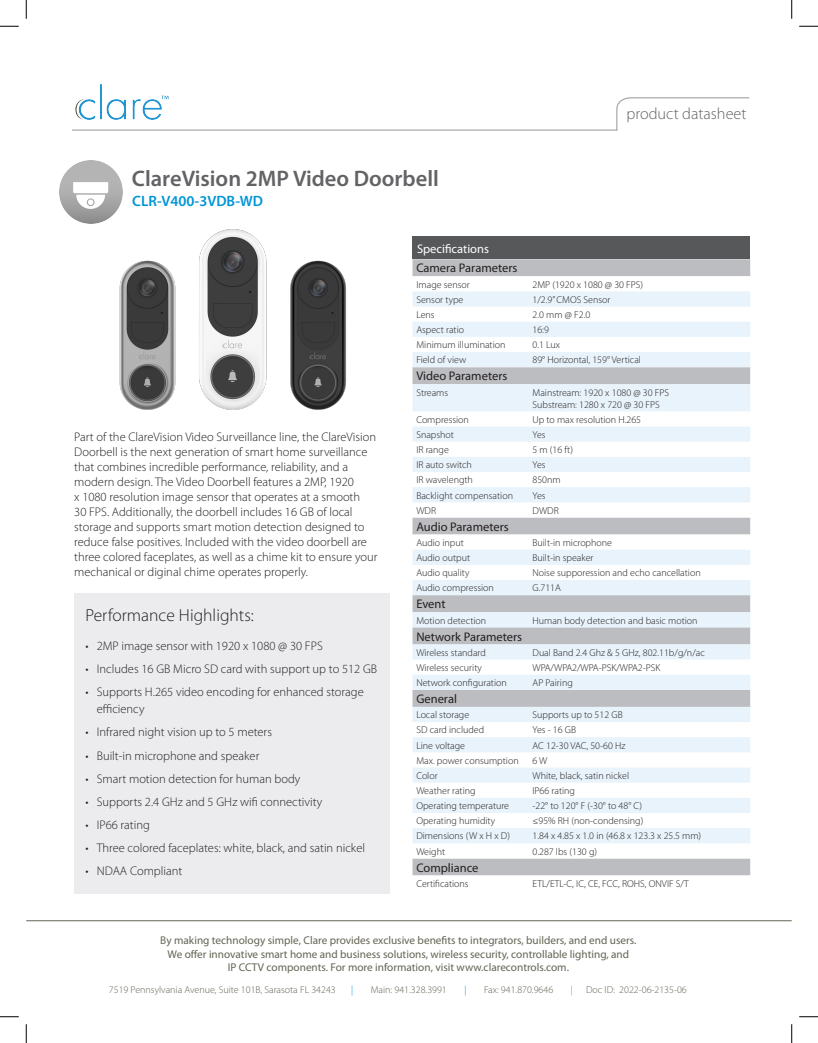
<style>
.page{position:relative;width:818px;height:1043px;background:#fff}
.page>*{position:absolute;margin:0;border:0;box-sizing:border-box;transform-origin:0 0}
.t1{font:600 22.5px "Myriad Pro";color:#636366}
.t2{font:300 17.5px "Myriad Pro";color:#231f20}
.t3{font:300 16.25px "Myriad Pro";color:#636366}
.t4{font:600 15px "Myriad Pro";color:#0095d9}
.t5{font:300 12.5px/15px "Myriad Pro";color:#231f20}
.t6{font:12.5px "Myriad Pro";color:#231f20}
.Table_Body__black{font:12.5px "Myriad Pro";color:#fff}
.t7{font:11.25px "Myriad Pro";color:#636354}
.Table_Body__black-2{font:300 10px "Myriad Pro";color:#231f20}
.t8{font:300 10px "Myriad Pro";color:#636354}
.t9{font:300 10px "Myriad Pro";color:#0095d9}
</style>
<div class="page">
<hr style="left:26px;top:920px;width:765px;height:1px;background:#636354">
<img style="left:60px;top:160px;width:63px;height:63px">
<hr style="left:72px;top:130px;width:545px;height:1px;background:#939598">
<svg style="left:616px;top:97px;width:133px;height:34px"></svg>
<img style="left:75px;top:84px;width:94px;height:36px">
<div style="left:412px;top:237px;width:338px;height:22px;background:#57585a"></div>
<div style="left:412px;top:259px;width:338px;height:17px;background:#bcbdc0"></div>
<svg style="left:412px;top:858px;width:338px;height:18px;background:#c1c2c5"></svg>
<svg style="left:412px;top:291px;width:338px;height:552px;fill:#e8f3fb"></svg>
<div style="left:74px;top:593px;width:316px;height:301px;background:#ececee"></div>
<img style="left:104px;top:212px;width:243px;height:198px">
<svg style="left:0;top:25px;width:19px;height:2px"></svg>
<svg style="left:799px;top:25px;width:19px;height:2px"></svg>
<svg style="left:0;top:1016px;width:19px;height:1px"></svg>
<svg style="left:799px;top:1016px;width:19px;height:1px"></svg>
<svg style="left:25px;top:0;width:2px;height:19px"></svg>
<svg style="left:25px;top:1024px;width:2px;height:18px"></svg>
<svg style="left:791px;top:0;width:1px;height:19px"></svg>
<svg style="left:791px;top:1024px;width:1px;height:18px"></svg>
<p class="t1" style="left:132px;top:164px;width:308px">ClareVision 2MP Video Doorbell</p>
<p class="t4" style="left:132px;top:191px;width:132px">CLR-V400-3VDB-WD</p>
<p class="t3" style="left:626px;top:104px;width:121px">product datasheet</p>
<p class="t5" style="left:74px;top:429px;width:305px">Part of the ClareVision Video Surveillance line, the ClareVision Doorbell is the next generation of smart home surveillance that combines incredible performance, reliability, and a modern design. The Video Doorbell features a 2MP, 1920<br>x 1080 resolution image sensor that operates at a smooth<br>30 FPS. Additionally, the doorbell includes 16 GB of local storage and supports smart motion detection designed to reduce false positives. Included with the video doorbell are three colored faceplates, as well as a chime kit to ensure your mechanical or diginal chime operates properly.</p>
<p class="t2" style="left:85px;top:604px;width:170px">Performance Highlights:</p>
<p class="t5" style="left:85px;top:637px;width:239px">• 2MP image sensor with 1920 x 1080 @ 30 FPS</p>
<p class="t5" style="left:85px;top:661px;width:293px">• Includes 16 GB Micro SD card with support up to 512 GB</p>
<p class="t5" style="left:97px;top:682px;width:268px;line-height:17.5px;text-indent:-11px">• Supports H.265 video encoding for enhanced storage efficiency</p>
<p class="t5" style="left:85px;top:724px;width:188px">• Infrared night vision up to 5 meters</p>
<p class="t5" style="left:85px;top:747px;width:175px">• Built-in microphone and speaker</p>
<p class="t5" style="left:85px;top:771px;width:216px">• Smart motion detection for human body</p>
<p class="t5" style="left:85px;top:794px;width:238px">• Supports 2.4 GHz and 5 GHz wifi connectivity</p>
<p class="t5" style="left:85px;top:817px;width:66px">• IP66 rating</p>
<p class="t5" style="left:85px;top:840px;width:281px">• Three colored faceplates: white, black, and satin nickel</p>
<p class="t5" style="left:85px;top:863px;width:98px">• NDAA Compliant</p>
<p class="Table_Body__black" style="left:417px;top:241px;width:73px">Specifications</p>
<p class="t6" style="left:416px;top:260px;width:103px">Camera Parameters</p>
<p class="Table_Body__black-2" style="left:416px;top:278px;width:55px">Image sensor</p>
<p class="Table_Body__black-2" style="left:532px;top:278px;width:112px">2MP (1920 x 1080 @ 30 FPS)</p>
<p class="Table_Body__black-2" style="left:416px;top:293px;width:49px">Sensor type</p>
<p class="Table_Body__black-2" style="left:532px;top:293px;width:79px">1/2.9” CMOS Sensor</p>
<p class="Table_Body__black-2" style="left:416px;top:308px;width:20px">Lens</p>
<p class="Table_Body__black-2" style="left:532px;top:308px;width:59px">2.0 mm @ F2.0</p>
<p class="Table_Body__black-2" style="left:416px;top:324px;width:49px">Aspect ratio</p>
<p class="Table_Body__black-2" style="left:532px;top:324px;width:18px">16:9</p>
<p class="Table_Body__black-2" style="left:416px;top:339px;width:91px">Minimum illumination</p>
<p class="Table_Body__black-2" style="left:532px;top:339px;width:29px">0.1 Lux</p>
<p class="Table_Body__black-2" style="left:416px;top:354px;width:51px">Field of view</p>
<p class="Table_Body__black-2" style="left:532px;top:354px;width:110px">89° Horizontal, 159° Vertical</p>
<p class="t6" style="left:416px;top:368px;width:92px">Video Parameters</p>
<p class="Table_Body__black-2" style="left:416px;top:386px;width:33px">Streams</p>
<p class="Table_Body__black-2" style="left:532px;top:386px;width:138px">Mainstream: 1920 x 1080 @ 30 FPS</p>
<p class="Table_Body__black-2" style="left:532px;top:398px;width:129px">Substream: 1280 x 720 @ 30 FPS</p>
<p class="Table_Body__black-2" style="left:416px;top:413px;width:54px">Compression</p>
<p class="Table_Body__black-2" style="left:532px;top:413px;width:110px">Up to max resolution H.265</p>
<p class="Table_Body__black-2" style="left:416px;top:428px;width:39px">Snapshot</p>
<p class="Table_Body__black-2" style="left:532px;top:428px;width:15px">Yes</p>
<p class="Table_Body__black-2" style="left:416px;top:443px;width:34px">IR range</p>
<p class="Table_Body__black-2" style="left:532px;top:443px;width:42px">5 m (16 ft)</p>
<p class="Table_Body__black-2" style="left:416px;top:459px;width:57px">IR auto switch</p>
<p class="Table_Body__black-2" style="left:532px;top:459px;width:15px">Yes</p>
<p class="Table_Body__black-2" style="left:416px;top:474px;width:58px">IR wavelength</p>
<p class="Table_Body__black-2" style="left:532px;top:474px;width:30px">850nm</p>
<p class="Table_Body__black-2" style="left:416px;top:489px;width:98px">Backlight compensation</p>
<p class="Table_Body__black-2" style="left:532px;top:489px;width:15px">Yes</p>
<p class="Table_Body__black-2" style="left:416px;top:504px;width:21px">WDR</p>
<p class="Table_Body__black-2" style="left:532px;top:504px;width:28px">DWDR</p>
<p class="t6" style="left:416px;top:519px;width:94px">Audio Parameters</p>
<p class="Table_Body__black-2" style="left:416px;top:536px;width:49px">Audio input</p>
<p class="Table_Body__black-2" style="left:532px;top:536px;width:81px">Built-in microphone</p>
<p class="Table_Body__black-2" style="left:416px;top:551px;width:55px">Audio output</p>
<p class="Table_Body__black-2" style="left:532px;top:551px;width:62px">Built-in speaker</p>
<p class="Table_Body__black-2" style="left:416px;top:567px;width:55px">Audio quality</p>
<p class="Table_Body__black-2" style="left:532px;top:567px;width:170px">Noise supporession and echo cancellation</p>
<p class="Table_Body__black-2" style="left:416px;top:582px;width:79px">Audio compression</p>
<p class="Table_Body__black-2" style="left:532px;top:582px;width:30px">G.711A</p>
<p class="t6" style="left:416px;top:596px;width:31px">Event</p>
<p class="Table_Body__black-2" style="left:416px;top:614px;width:71px">Motion detection</p>
<p class="Table_Body__black-2" style="left:532px;top:614px;width:166px">Human body detection and basic motion</p>
<p class="t6" style="left:416px;top:628px;width:107px">Network Parameters</p>
<p class="Table_Body__black-2" style="left:416px;top:646px;width:71px">Wireless standard</p>
<p class="Table_Body__black-2" style="left:532px;top:646px;width:174px">Dual Band 2.4 Ghz &amp; 5 GHz, 802.11b/g/n/ac</p>
<p class="Table_Body__black-2" style="left:416px;top:661px;width:67px">Wireless security</p>
<p class="Table_Body__black-2" style="left:532px;top:661px;width:129px">WPA/WPA2/WPA-PSK/WPA2-PSK</p>
<p class="Table_Body__black-2" style="left:416px;top:676px;width:92px">Network configuration</p>
<p class="Table_Body__black-2" style="left:532px;top:676px;width:42px">AP Pairing</p>
<p class="t6" style="left:416px;top:691px;width:42px">General</p>
<p class="Table_Body__black-2" style="left:416px;top:709px;width:54px">Local storage</p>
<p class="Table_Body__black-2" style="left:532px;top:709px;width:92px">Supports up to 512 GB</p>
<p class="Table_Body__black-2" style="left:416px;top:724px;width:69px">SD card included</p>
<p class="Table_Body__black-2" style="left:532px;top:724px;width:45px">Yes - 16 GB</p>
<p class="Table_Body__black-2" style="left:416px;top:739px;width:50px">Line voltage</p>
<p class="Table_Body__black-2" style="left:532px;top:739px;width:95px">AC 12-30 VAC, 50-60 Hz</p>
<p class="Table_Body__black-2" style="left:416px;top:754px;width:104px">Max. power consumption</p>
<p class="Table_Body__black-2" style="left:532px;top:754px;width:16px">6 W</p>
<p class="Table_Body__black-2" style="left:416px;top:769px;width:23px">Color</p>
<p class="Table_Body__black-2" style="left:532px;top:769px;width:98px">White, black, satin nickel</p>
<p class="Table_Body__black-2" style="left:416px;top:784px;width:61px">Weather rating</p>
<p class="Table_Body__black-2" style="left:532px;top:784px;width:44px">IP66 rating</p>
<p class="Table_Body__black-2" style="left:416px;top:799px;width:94px">Operating temperature</p>
<p class="Table_Body__black-2" style="left:532px;top:799px;width:111px">-22° to 120° F (-30° to 48° C)</p>
<p class="Table_Body__black-2" style="left:416px;top:815px;width:80px">Operating humidity</p>
<p class="Table_Body__black-2" style="left:532px;top:815px;width:112px">≤95% RH (non-condensing)</p>
<p class="Table_Body__black-2" style="left:416px;top:830px;width:95px">Dimensions (W x H x D)</p>
<p class="Table_Body__black-2" style="left:532px;top:830px;width:170px">1.84 x 4.85 x 1.0 in (46.8 x 123.3 x 25.5 mm)</p>
<p class="Table_Body__black-2" style="left:416px;top:845px;width:30px">Weight</p>
<p class="Table_Body__black-2" style="left:532px;top:845px;width:66px">0.287 lbs (130 g)</p>
<p class="t6" style="left:416px;top:859px;width:64px">Compliance</p>
<p class="Table_Body__black-2" style="left:416px;top:877px;width:54px">Certifications</p>
<p class="Table_Body__black-2" style="left:532px;top:877px;width:158px">ETL/ETL-C, IC, CE, FCC, ROHS, ONVIF S/T</p>
<p class="t7" style="left:160px;top:933px;width:477px">By making technology simple, Clare provides exclusive benefits to integrators, builders, and end users.</p>
<p class="t7" style="left:167px;top:947px;width:463px">We offer innovative smart home and business solutions, wireless security, controllable lighting, and</p>
<p class="t7" style="left:228px;top:960px;width:343px">IP CCTV components. For more information, visit www.clarecontrols.com.</p>
<p class="t8" style="left:109px;top:983px;width:228px">7519 Pennsylvania Avenue, Suite 101B, Sarasota FL 34243</p>
<p class="t9" style="left:351px;top:983px;width:4px">|</p>
<p class="t8" style="left:371px;top:983px;width:78px">Main: 941.328.3991</p>
<p class="t9" style="left:464px;top:983px;width:4px">|</p>
<p class="t8" style="left:484px;top:983px;width:71px">Fax: 941.870.9646</p>
<p class="t9" style="left:570px;top:983px;width:4px">|</p>
<p class="t8" style="left:586px;top:983px;width:102px">Doc ID: 2022-06-2135-06</p>
</div>
